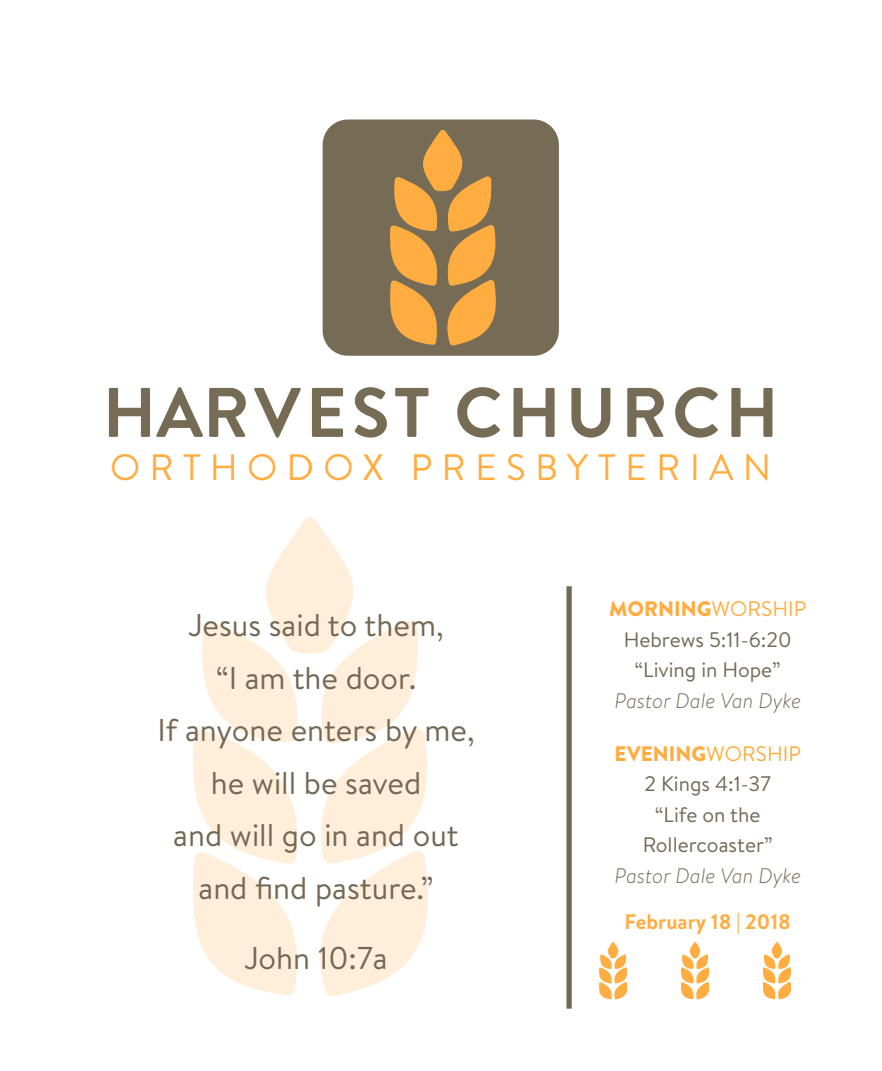
<style>
.page{position:relative;width:882px;height:1071px;background:#fff}
.page>*{position:absolute;margin:0;border:0;box-sizing:border-box;transform-origin:0 0}
.t1{font:700 70px "Brandon Grotesque";letter-spacing:.07em;color:#766b54}
.t2{font:36.75px "Brandon Grotesque";letter-spacing:.25em;color:#ffad40}
.t3{font:31.5px/52.5px "Brandon Text";color:#736854;text-align:center}
.t4{font:21px/30.4px "Brandon Text";color:#736854;text-align:center}
.t5{font:italic 300 21px "Brandon Text";color:#736854}
.t6{font:700 21px "Brandon Text";color:#ffad42}
.s1{font-weight:900;color:#ffad42}
.s2{color:#ffad42}
</style>
<div class="page">
<svg style="left:193px;top:517px;width:235px;height:479px"></svg>
<div style="left:566px;top:586px;width:6px;height:423px;background:#736854"></div>
<div style="left:323px;top:120px;width:236px;height:236px;background:#766b54;border-radius:25px"></div>
<svg style="left:390px;top:129px;width:106px;height:217px"></svg>
<svg style="left:599px;top:942px;width:29px;height:58px"></svg>
<svg style="left:681px;top:942px;width:29px;height:58px"></svg>
<svg style="left:762px;top:942px;width:30px;height:58px"></svg>
<h1 class="t1" style="left:103px;top:388px;width:678px">HARVEST CHURCH</h1>
<p class="t2" style="left:110px;top:454px;width:663px">ORTHODOX PRESBYTERIAN</p>
<p class="t3" style="left:158px;top:603px;width:319px">Jesus said to them,<br>“I am the door.<br>If anyone enters by me, he will be saved<br>and will go in and out and find pasture.”</p>
<p class="t3" style="left:245px;top:935px;width:145px">John 10:7a</p>
<p class="t4" style="left:609px;top:596px;width:198px"><span class="s1">MORNING</span><span class="s2">WORSHIP<br></span>Hebrews 5:11-6:20 “Living in Hope”</p>
<p class="t5" style="left:615px;top:693px;width:188px">Pastor Dale Van Dyke</p>
<p class="t4" style="left:615px;top:741px;width:188px"><span class="s1">EVENING</span><span class="s2">WORSHIP<br></span>2 Kings 4:1-37<br>“Life on the<br>Rollercoaster”</p>
<p class="t5" style="left:615px;top:868px;width:188px">Pastor Dale Van Dyke</p>
<p class="t6" style="left:625px;top:914px;width:168px">February 18 | 2018</p>
</div>
